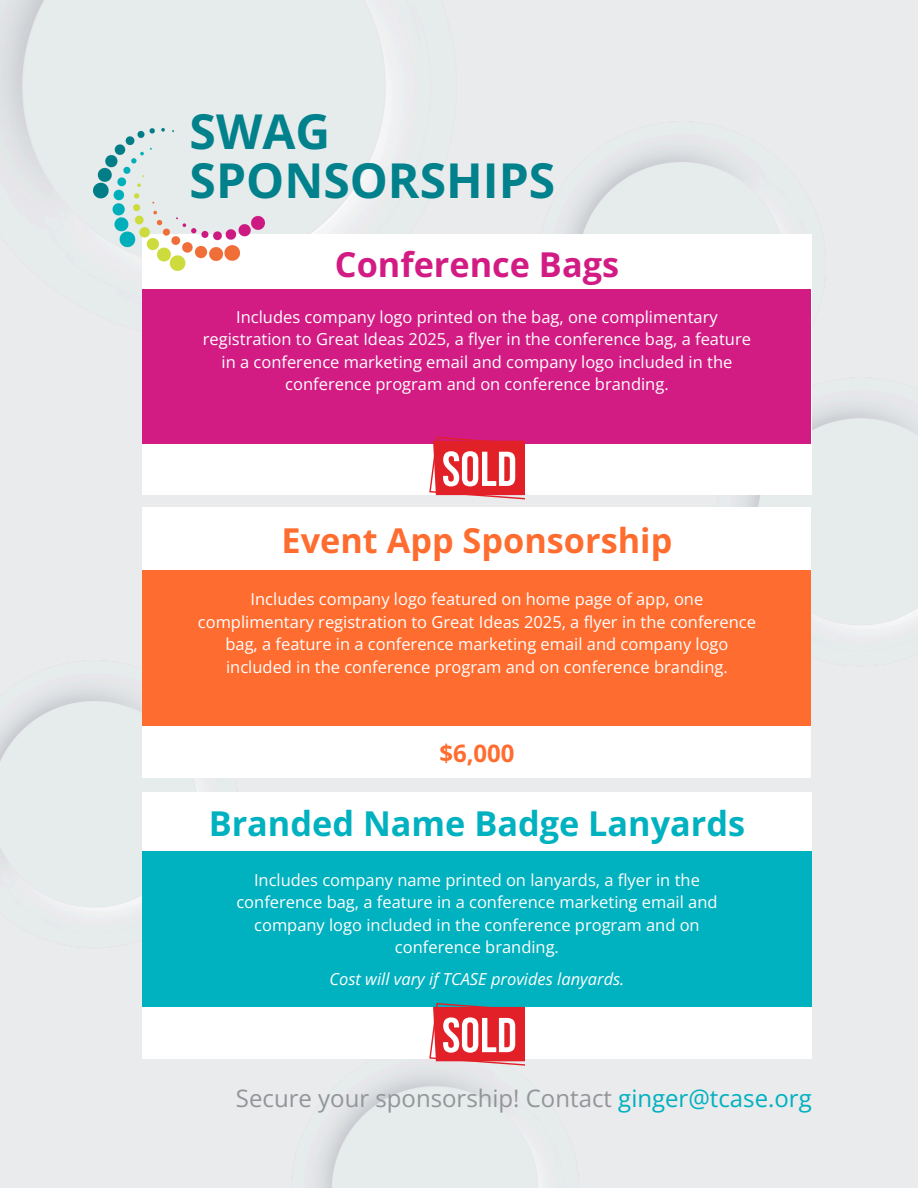
<style>
.page{position:relative;width:918px;height:1188px;background:#e9ebed}
.page>*{position:absolute;margin:0;border:0;box-sizing:border-box;transform-origin:0 0}
.t1{font:700 48px/49.5px "Open Sans";color:#00818b}
.t2{font:700 34.2px "Open Sans";color:#00b1bf}
.t3{font:700 34.2px "Open Sans";color:#ff6c2f}
.t4{font:700 34.2px "Open Sans";color:#d21c84}
.t5{font:24px "Open Sans";color:#939598}
.t6{font:700 24px "Open Sans";color:#ff6c2f}
.t7{font:16.5px/22.5px "Open Sans";color:#fff;text-align:center}
.t8{font:italic 16.5px "Open Sans";color:#fff}
.s1{color:#00b1bf}
</style>
<div class="page">
<img style="left:0;top:0;width:391px;height:234px">
<img style="left:0;top:660px;width:142px;height:250px">
<img style="left:715px;top:404px;width:203px;height:224px">
<img style="left:567px;top:148px;width:259px;height:267px">
<img style="left:318px;top:1072px;width:261px;height:116px">
<div style="left:142px;top:234px;width:670px;height:261px;background:#fff"></div>
<div style="left:142px;top:289px;width:669px;height:155px;background:#d21c84"></div>
<div style="left:142px;top:508px;width:669px;height:270px;background:#fff"></div>
<div style="left:142px;top:571px;width:669px;height:155px;background:#ff6c2f"></div>
<div style="left:142px;top:792px;width:670px;height:267px;background:#fff"></div>
<div style="left:142px;top:851px;width:670px;height:156px;background:#00b1bf"></div>
<img style="left:94px;top:128px;width:171px;height:142px">
<svg style="left:429px;top:1003px;width:96px;height:63px"></svg>
<svg style="left:429px;top:437px;width:96px;height:63px"></svg>
<p class="t1" style="left:190px;top:105px;width:367px">SWAG<br>SPONSORSHIPS</p>
<h3 class="t4" style="left:335px;top:240px;width:286px">Conference Bags</h3>
<h3 class="t7" style="left:203px;top:305px;width:550px">Includes company logo printed on the bag, one complimentary registration to Great Ideas 2025, a flyer in the conference bag, a feature in a conference marketing email and company logo included in the conference program and on conference branding.</h3>
<h2 class="t3" style="left:282px;top:517px;width:392px">Event App Sponsorship</h2>
<p class="t7" style="left:198px;top:588px;width:560px">Includes company logo featured on home page of app, one complimentary registration to Great Ideas 2025, a flyer in the conference bag, a feature in a conference marketing email and company logo included in the conference program and on conference branding.</p>
<p class="t6" style="left:439px;top:736px;width:77px">$6,000</p>
<p class="t2" style="left:209px;top:799px;width:538px">Branded Name Badge Lanyards</p>
<h2 class="t7" style="left:236px;top:868px;width:483px">Includes company name printed on lanyards, a flyer in the conference bag, a feature in a conference marketing email and company logo included in the conference program and on conference branding.</h2>
<h3 class="t8" style="left:330px;top:967px;width:296px">Cost will vary if TCASE provides lanyards.</h3>
<p class="t5" style="left:236px;top:1081px;width:577px">Secure your sponsorship! Contact <span class="s1">ginger@tcase.org</span></p>
</div>
